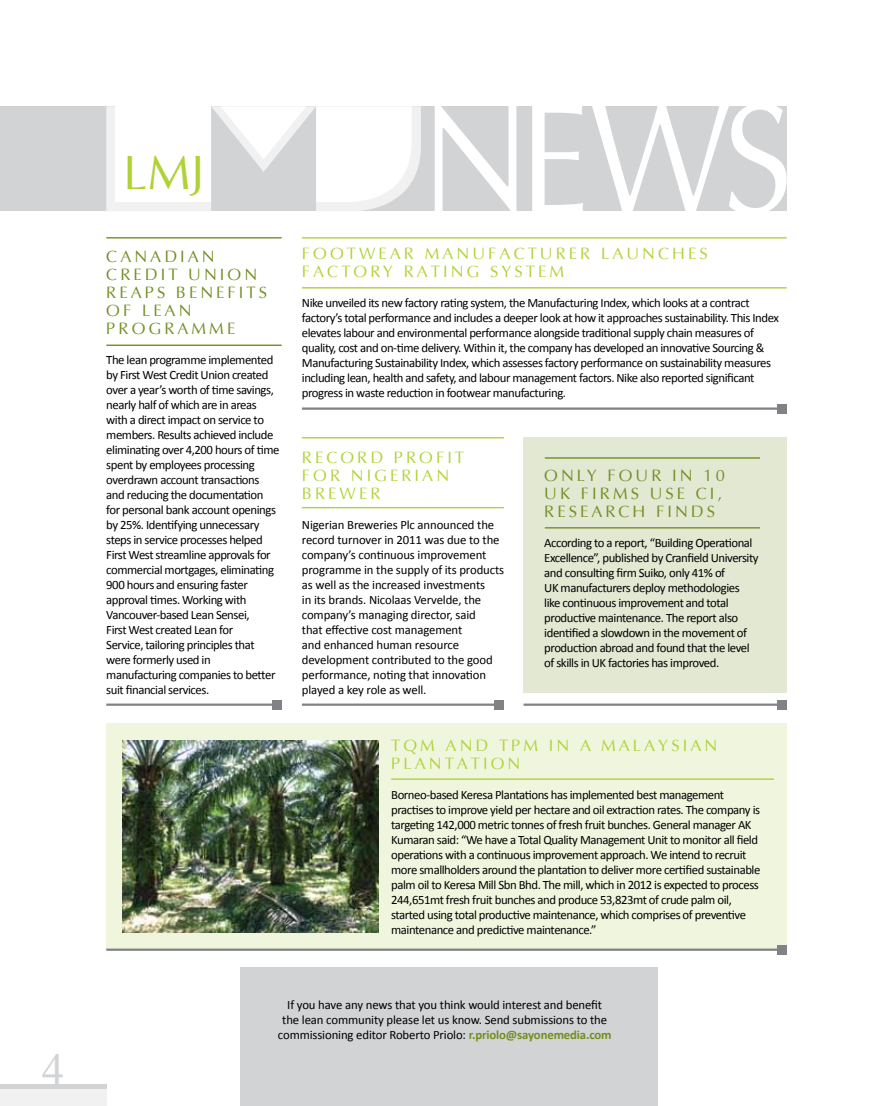
<style>
.page{position:relative;width:893px;height:1106px;background:#fff}
.page>*{position:absolute;margin:0;border:0;box-sizing:border-box;transform-origin:0 0}
.t1{font:48.3px "Opulent";color:#b0d236}
.t2{font:45px "Times New Roman";color:#d1d3d4}
.t3{font:16.5px "Opulent";letter-spacing:.185em;color:#b0d236}
.t4{font:16.5px/18px "Opulent";letter-spacing:.185em;color:#728e21}
.t5{font:12.75px/15px "Calibri";letter-spacing:-.035em;color:#000}
.t6{font:12.75px/15px "Calibri";letter-spacing:-.01em;color:#000;text-align:center}
.s1{font-weight:700;color:#728e21}
</style>
<div class="page">
<div style="left:524px;top:437px;width:263px;height:255px;background:#e2e8d2"></div>
<div style="left:107px;top:723px;width:680px;height:226px;background:#f0f6de"></div>
<img style="left:122px;top:740px;width:256px;height:192px">
<div style="left:0;top:1086px;width:106px;height:20px;background:#f1f1f2"></div>
<hr style="left:0;top:1084px;width:106px;height:4px;background:#d1d3d4">
<div style="left:0;top:106px;width:787px;height:105px;background:#d1d3d4"></div>
<svg style="left:106px;top:106px;width:315px;height:105px"></svg>
<div style="left:240px;top:967px;width:417px;height:139px;background:#d1d3d4"></div>
<svg style="left:435px;top:106px;width:352px;height:105px"></svg>
<hr style="left:106px;top:703px;width:171px;height:2px;background:#808285">
<div style="left:273px;top:700px;width:9px;height:9px;background:#808285"></div>
<hr style="left:391px;top:778px;width:383px;height:1px;background:#b0d236">
<hr style="left:302px;top:507px;width:202px;height:1px;background:#b0d236">
<hr style="left:302px;top:437px;width:202px;height:1px;background:#b0d236">
<hr style="left:545px;top:527px;width:215px;height:1px;background:#728e21">
<hr style="left:545px;top:457px;width:215px;height:1px;background:#728e21">
<hr style="left:302px;top:287px;width:485px;height:1px;background:#b0d236">
<hr style="left:302px;top:237px;width:485px;height:1px;background:#b0d236">
<hr style="left:106px;top:344px;width:176px;height:2px;background:#728e21">
<hr style="left:106px;top:237px;width:176px;height:1px;background:#728e21">
<hr style="left:302px;top:703px;width:197px;height:2px;background:#808285">
<div style="left:494px;top:700px;width:9px;height:9px;background:#808285"></div>
<hr style="left:524px;top:703px;width:258px;height:2px;background:#808285">
<div style="left:778px;top:700px;width:9px;height:9px;background:#808285"></div>
<hr style="left:302px;top:407px;width:480px;height:3px;background:#808285">
<div style="left:778px;top:404px;width:9px;height:9px;background:#808285"></div>
<hr style="left:106px;top:948px;width:676px;height:2px;background:#808285">
<div style="left:778px;top:945px;width:9px;height:9px;background:#808285"></div>
<h2 class="t2" style="left:42px;top:1039px;width:24px">4</h2>
<h1 class="t1" style="left:124px;top:144px;width:82px">LMJ</h1>
<p class="t4" style="left:106px;top:247px;width:106px">CAN ADI AN<br>CREDIT</p>
<p class="t4" style="left:188px;top:265px;width:15px">UNION</p>
<p class="t4" style="left:106px;top:283px;width:49px">RE APS</p>
<p class="t4" style="left:176px;top:283px;width:13px">BENEFITS</p>
<p class="t4" style="left:106px;top:301px;width:13px">OF</p>
<p class="t4" style="left:142px;top:301px;width:47px">LE AN</p>
<p class="t4" style="left:106px;top:319px;width:15px">PROGR</p>
<p class="t4" style="left:177px;top:319px;width:30px">AMME</p>
<p class="t5" style="left:106px;top:351px;width:175px">The lean programme implemented by First West Credit Union created over a year’s worth of time savings, nearly half of which are in areas with a direct impact on service to members. Results achieved include eliminating over 4,200 hours of time spent by employees processing overdrawn account transactions and reducing the documentation for personal bank account openings by 25%. Identifying unnecessary steps in service processes helped<br>First West streamline approvals for commercial mortgages, eliminating<br>900 hours and ensuring faster approval times. Working with<br>Vancouver-based Lean Sensei,<br>First West created Lean for<br>Service, tailoring principles that were formerly used in manufacturing companies to better suit financial services.</p>
<p class="t3" style="left:302px;top:243px;width:27px">FOOTWE</p>
<p class="t3" style="left:390px;top:243px;width:81px">AR MANUF</p>
<p class="t3" style="left:500px;top:243px;width:28px">ACTURER</p>
<p class="t3" style="left:601px;top:243px;width:40px">L AUNCHES</p>
<p class="t3" style="left:302px;top:261px;width:40px">F ACTORY</p>
<p class="t3" style="left:404px;top:261px;width:40px">R ATING</p>
<p class="t3" style="left:490px;top:261px;width:14px">SYSTEM</p>
<p class="t5" style="left:302px;top:294px;width:478px">Nike unveiled its new factory rating system, the Manufacturing Index, which looks at a contract factory’s total performance and includes a deeper look at how it approaches sustainability. This Index elevates labour and environmental performance alongside traditional supply chain measures of quality, cost and on-time delivery. Within it, the company has developed an innovative Sourcing &amp; Manufacturing Sustainability Index, which assesses factory performance on sustainability measures including lean, health and safety, and labour management factors. Nike also reported significant progress in waste reduction in footwear manufacturing.</p>
<p class="t3" style="left:302px;top:447px;width:28px">RECORD</p>
<p class="t3" style="left:394px;top:447px;width:13px">PROFIT</p>
<p class="t3" style="left:302px;top:465px;width:14px">FOR</p>
<p class="t3" style="left:351px;top:465px;width:27px">NIGERI</p>
<p class="t3" style="left:422px;top:465px;width:25px">AN</p>
<p class="t3" style="left:302px;top:483px;width:14px">BREWER</p>
<p class="t6" style="left:302px;top:516px;width:204px;text-align:left">Nigerian Breweries Plc announced the record turnover in 2011 was due to the company’s continuous improvement programme in the supply of its products as well as the increased investments<br>in its brands. Nicolaas Vervelde, the company’s managing director, said<br>that effective cost management<br>and enhanced human resource development contributed to the good performance, noting that innovation played a key role as well.</p>
<p class="t4" style="left:544px;top:466px;width:30px">ONLY</p>
<p class="t4" style="left:607px;top:466px;width:15px">FOUR</p>
<p class="t4" style="left:672px;top:466px;width:10px">IN</p>
<p class="t4" style="left:703px;top:466px;width:23px">10</p>
<p class="t4" style="left:544px;top:484px;width:49px">UK FIRMS</p>
<p class="t4" style="left:650px;top:484px;width:13px">USE</p>
<p class="t4" style="left:696px;top:484px;width:28px">CI,</p>
<p class="t4" style="left:544px;top:502px;width:12px">RESE</p>
<p class="t4" style="left:591px;top:502px;width:28px">ARCH</p>
<p class="t4" style="left:656px;top:502px;width:13px">FINDS</p>
<p class="t5" style="left:544px;top:534px;width:216px">According to a report, “Building Operational Excellence”, published by Cranfield University and consulting firm Suiko, only 41% of<br>UK manufacturers deploy methodologies like continuous improvement and total productive maintenance. The report also identified a slowdown in the movement of production abroad and found that the level of skills in UK factories has improved.</p>
<p class="t3" style="left:391px;top:735px;width:83px">TQM AND</p>
<p class="t3" style="left:499px;top:735px;width:60px">TPM IN</p>
<p class="t3" style="left:580px;top:735px;width:89px">A MAL AYSI</p>
<p class="t3" style="left:690px;top:735px;width:25px">AN</p>
<p class="t3" style="left:391px;top:753px;width:93px">PL ANT ATION</p>
<p class="t5" style="left:391px;top:786px;width:371px">Borneo-based Keresa Plantations has implemented best management practises to improve yield per hectare and oil extraction rates. The company is targeting 142,000 metric tonnes of fresh fruit bunches. General manager AK Kumaran said: “We have a Total Quality Management Unit to monitor all field operations with a continuous improvement approach. We intend to recruit more smallholders around the plantation to deliver more certified sustainable palm oil to Keresa Mill Sbn Bhd. The mill, which in 2012 is expected to process 244,651mt fresh fruit bunches and produce 53,823mt of crude palm oil, started using total productive maintenance, which comprises of preventive maintenance and predictive maintenance.”</p>
<p class="t6" style="left:278px;top:996px;width:335px">If you have any news that you think would interest and benefit the lean community please let us know. Send submissions to the commissioning editor Roberto Priolo: <span class="s1">r.priolo@sayonemedia.com</span></p>
</div>
